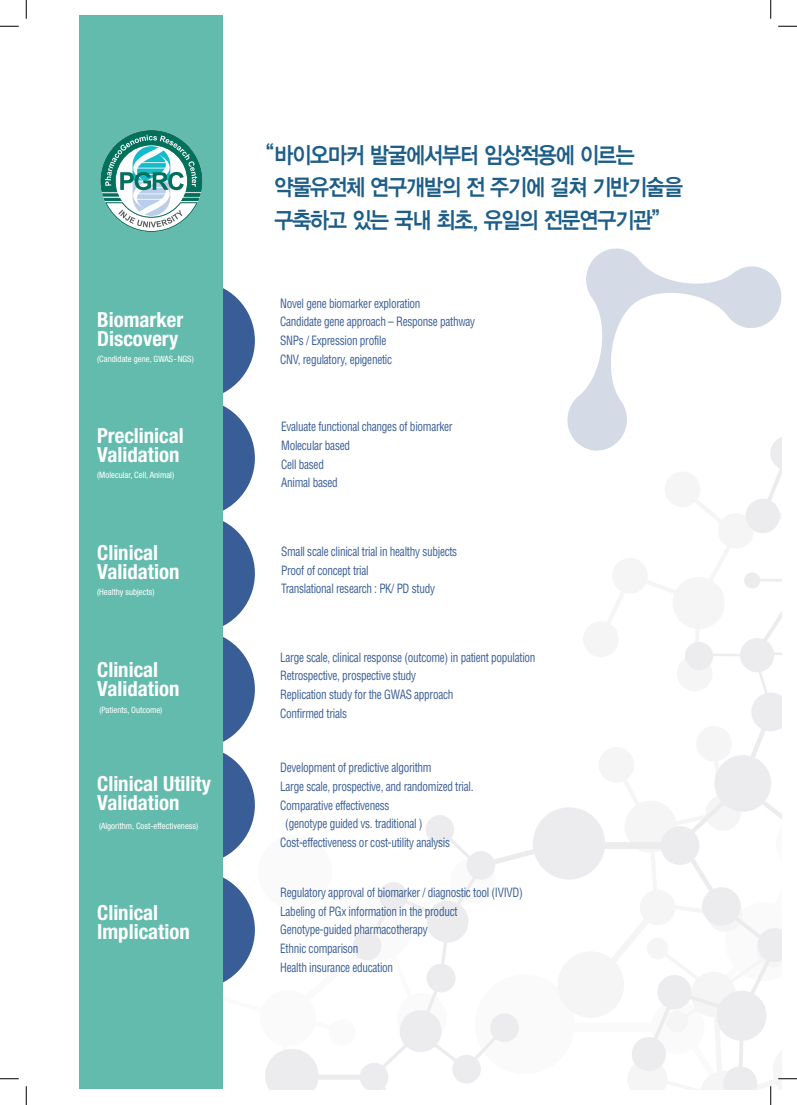
<style>
.page{position:relative;width:797px;height:1105px;background:#fff}
.page>*{position:absolute;margin:0;border:0;box-sizing:border-box;transform-origin:0 0}
.t1{font:22.88px/32.5px "YDVYGO14";letter-spacing:-.05em;color:#1d5e88;scale:.9 1}
.t2{font:700 condensed 20.75px/19px "Helvetica Neue LT Std";color:#fff}
.t3{font:condensed 12.5px/18.8px "Helvetica LT Std";letter-spacing:-.025em;color:#08357c;scale:.9 1}
.t4{font:condensed 8.75px "Helvetica Neue LT Std";color:#fff}
</style>
<div class="page">
<svg style="left:265px;top:452px;width:516px;height:637px"></svg>
<svg style="left:567px;top:248px;width:214px;height:204px"></svg>
<div style="left:136px;top:281px;width:119px;height:119px;background:#395d96;border-radius:50%"></div>
<div style="left:136px;top:399px;width:119px;height:118px;background:#395d96;border-radius:50%"></div>
<div style="left:136px;top:514px;width:119px;height:119px;background:#395d96;border-radius:50%"></div>
<div style="left:136px;top:630px;width:119px;height:118px;background:#395d96;border-radius:50%"></div>
<div style="left:136px;top:746px;width:119px;height:118px;background:#395d96;border-radius:50%"></div>
<div style="left:136px;top:871px;width:119px;height:118px;background:#395d96;border-radius:50%"></div>
<div style="left:79px;top:16px;width:144px;height:1073px;background:#62bbac"></div>
<svg style="left:100px;top:130px;width:102px;height:102px"></svg>
<svg style="left:0;top:25px;width:19px;height:2px"></svg>
<svg style="left:778px;top:25px;width:19px;height:2px"></svg>
<svg style="left:0;top:1078px;width:19px;height:1px"></svg>
<svg style="left:778px;top:1078px;width:19px;height:1px"></svg>
<svg style="left:25px;top:0;width:2px;height:19px"></svg>
<svg style="left:25px;top:1086px;width:2px;height:19px"></svg>
<svg style="left:770px;top:0;width:1px;height:19px"></svg>
<svg style="left:770px;top:1086px;width:1px;height:19px"></svg>
<h2 class="t2" style="left:97px;top:310px;width:88px">Biomarker<br>Discovery</h2>
<p class="t4" style="left:97px;top:354px;width:98px">(Candidate gene, GWAS - NGS)</p>
<h2 class="t2" style="left:97px;top:426px;width:88px">Preclinical<br>Validation</h2>
<p class="t4" style="left:97px;top:470px;width:78px">(Molecular, Cell, Animal)</p>
<h2 class="t2" style="left:97px;top:543px;width:84px">Clinical<br>Validation</h2>
<p class="t4" style="left:97px;top:587px;width:59px">(Healthy subjects)</p>
<h2 class="t2" style="left:97px;top:659px;width:84px">Clinical<br>Validation</h2>
<p class="t4" style="left:99px;top:705px;width:64px">(Patients, Outcome)</p>
<h2 class="t2" style="left:97px;top:774px;width:115px">Clinical Utility<br>Validation</h2>
<p class="t4" style="left:99px;top:821px;width:101px">(Algorithm, Cost-effectiveness)</p>
<h2 class="t2" style="left:97px;top:903px;width:94px">Clinical<br>Implication</h2>
<h1 class="t1" style="left:274px;top:139px;width:455px;text-indent:-9px">“바이오마커 발굴에서부터 임상적용에 이르는 약물유전체 연구개발의 전 주기에 걸쳐 기반기술을 구축하고 있는 국내 최초, 유일의 전문연구기관”</h1>
<p class="t3" style="left:280px;top:294px;width:218px">Novel gene biomarker exploration<br>Candidate gene approach – Response pathway SNPs / Expression profile<br>CNV, regulatory, epigenetic</p>
<p class="t3" style="left:281px;top:417px;width:192px">Evaluate functional changes of biomarker<br>Molecular based<br>Cell based<br>Animal based</p>
<p class="t3" style="left:281px;top:542px;width:197px">Small scale clinical trial in healthy subjects<br>Proof of concept trial<br>Translational research : PK/ PD study</p>
<p class="t3" style="left:280px;top:648px;width:285px">Large scale, clinical response (outcome) in patient population Retrospective, prospective study<br>Replication study for the GWAS approach<br>Confirmed trials</p>
<p class="t3" style="left:280px;top:758px;width:170px">Development of predictive algorithm</p>
<p class="t3" style="left:280px;top:777px;width:216px">Large scale, prospective, and randomized trial.</p>
<p class="t3" style="left:280px;top:795px;width:123px">Comparative effectiveness</p>
<p class="t3" style="left:285px;top:814px;width:154px">(genotype guided vs. traditional )</p>
<p class="t3" style="left:280px;top:833px;width:190px">Cost-effectiveness or cost-utility analysis</p>
<p class="t3" style="left:280px;top:883px;width:271px">Regulatory approval of biomarker / diagnostic tool (IVIVD)<br>Labeling of PGx information in the product Genotype-guided pharmacotherapy<br>Ethnic comparison<br>Health insurance education</p>
</div>
